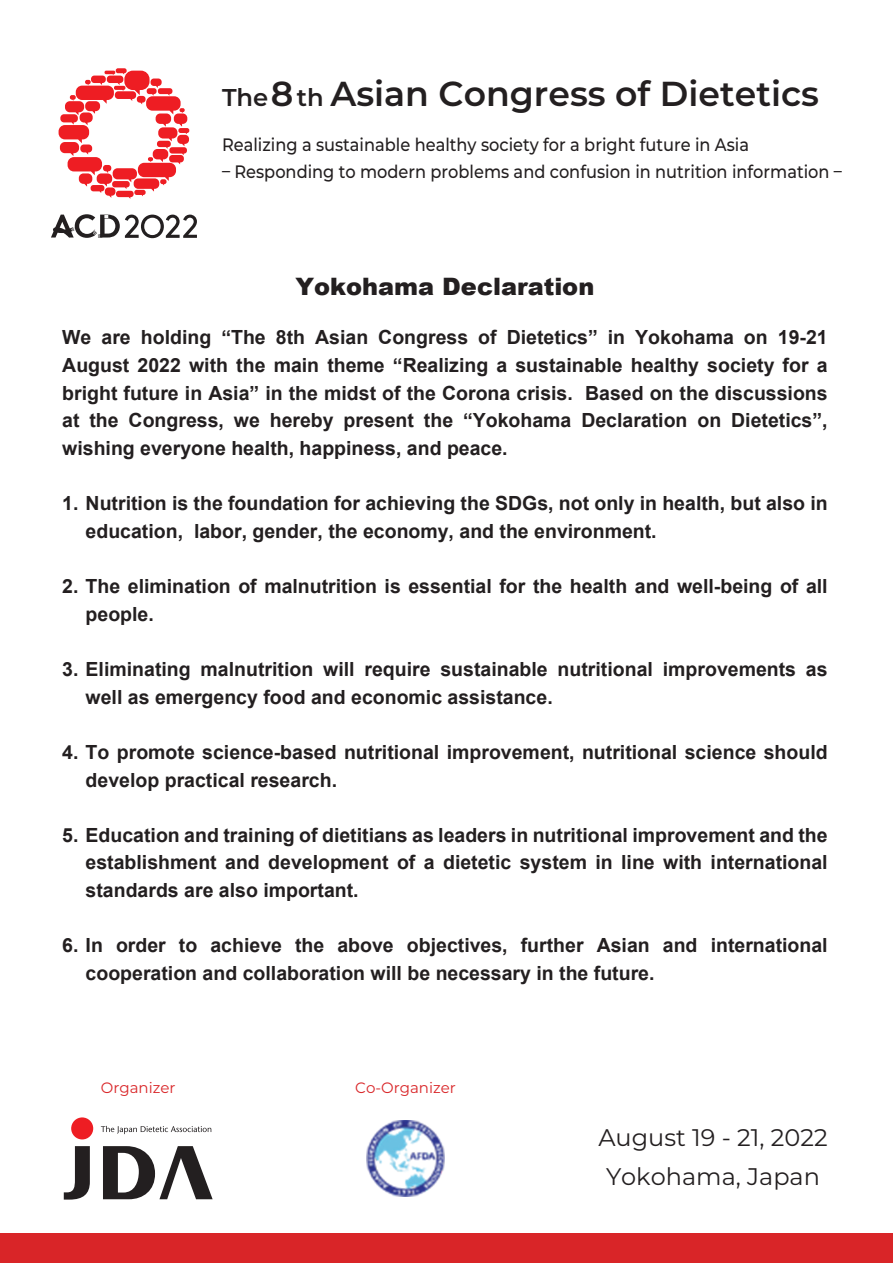
<style>
.page{position:relative;width:893px;height:1263px;background:#fff}
.page>*{position:absolute;margin:0;border:0;box-sizing:border-box;transform-origin:0 0}
.t1{font:600 34.65px "Montserrat";color:#231f20}
.t2{font:24px/39px "Montserrat";color:#231f20;text-align:center}
.t3{font:900 24px "Arial";color:#231f20}
.t4{font:700 19.5px/27.6px "Arial";color:#231f20}
.t5{font:500 18px "Montserrat";color:#231f20;scale:.9 1}
.t6{font:15px "Montserrat";color:#d92528}
.s1{font-size:24.3px}
</style>
<div class="page">
<div style="left:0;top:1233px;width:893px;height:30px;background:#d92528"></div>
<svg style="left:101px;top:1126px;width:110px;height:8px"></svg>
<svg style="left:64px;top:1146px;width:26px;height:53px"></svg>
<svg style="left:103px;top:1146px;width:110px;height:53px"></svg>
<div style="left:71px;top:1117px;width:22px;height:22px;background:#ee1d23;border-radius:50%"></div>
<img style="left:366px;top:1120px;width:79px;height:77px">
<svg style="left:51px;top:214px;width:146px;height:24px"></svg>
<svg style="left:59px;top:68px;width:130px;height:131px"></svg>
<h1 class="t1" style="left:222px;top:69px;width:599px"><span class="s1">The</span>8<span class="s1">th</span> Asian Congress of Dietetics</h1>
<p class="t5" style="left:222px;top:132px;width:587px">Realizing a sustainable healthy society for a bright future in Asia</p>
<p class="t5" style="left:222px;top:159px;width:690px">– Responding to modern problems and confusion in nutrition information –</p>
<p class="t3" style="left:296px;top:269px;width:300px">Yokohama Declaration</p>
<p class="t4" style="left:62px;top:324px;width:767px;text-align:justify">We are holding “The 8th Asian Congress of Dietetics” in Yokohama on 19-21<br>August 2022 with the main theme “Realizing a sustainable healthy society for a bright future in Asia” in the midst of the Corona crisis. Based on the discussions at the Congress, we hereby present the “Yokohama Declaration on Dietetics”, wishing everyone health, happiness, and peace.</p>
<p class="t4" style="left:86px;top:490px;width:744px;text-indent:-23px">1. Nutrition is the foundation for achieving the SDGs, not only in health, but also in education, labor, gender, the economy, and the environment.</p>
<p class="t4" style="left:86px;top:573px;width:743px;text-indent:-23px">2. The elimination of malnutrition is essential for the health and well-being of all people.</p>
<p class="t4" style="left:86px;top:655px;width:743px;text-indent:-23px">3. Eliminating malnutrition will require sustainable nutritional improvements as well as emergency food and economic assistance.</p>
<p class="t4" style="left:86px;top:738px;width:743px;text-indent:-23px">4. To promote science-based nutritional improvement, nutritional science should develop practical research.</p>
<p class="t4" style="left:86px;top:821px;width:743px;text-align:justify;text-indent:-23px">5. Education and training of dietitians as leaders in nutritional improvement and the establishment and development of a dietetic system in line with international standards are also important.</p>
<p class="t4" style="left:86px;top:932px;width:743px;text-indent:-23px">6. In order to achieve the above objectives, further Asian and international cooperation and collaboration will be necessary in the future.</p>
<p class="t6" style="left:101px;top:1077px;width:76px">Organizer</p>
<p class="t6" style="left:355px;top:1077px;width:102px">Co-Organizer</p>
<p class="t2" style="left:598px;top:1117px;width:231px">August 19 - 21, 2022<br>Yokohama, Japan</p>
</div>
